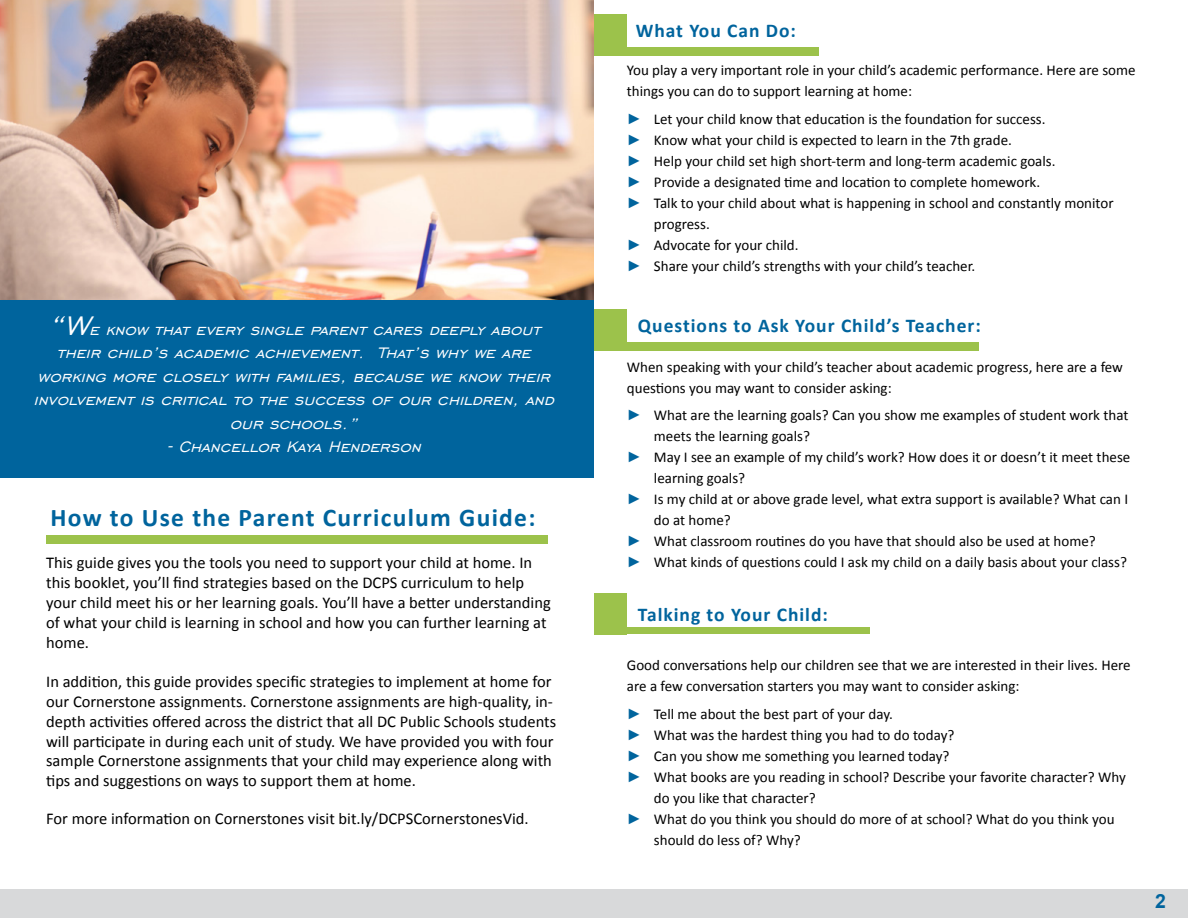
<style>
.page{position:relative;width:1188px;height:918px;background:#fff}
.page>*{position:absolute;margin:0;border:0;box-sizing:border-box;transform-origin:0 0}
.t1{font:700 25.5px "Calibri";letter-spacing:.05em;color:#00649d}
.t2{font:italic 19.5px/23.4px "Engravers Gothic BT";color:#fff;text-align:center}
.t3{font:700 19.5px "Calibri";letter-spacing:.05em;color:#00649d}
.t4{font:700 19.5px "Arial";color:#00649d}
.t5{font:16.5px/19.8px "Calibri";color:#000}
.t6{font:15px/21px "Calibri";color:#000}
.s1{font-size:34.5px}
.s2{font-family:"Arial";color:#00649d}
</style>
<div class="page">
<img style="left:0;top:0;width:594px;height:300px">
<div style="left:0;top:300px;width:594px;height:177px;background:#00649d"></div>
<div style="left:46px;top:535px;width:502px;height:8px;background:#9cc24b"></div>
<div style="left:0;top:889px;width:594px;height:29px;background:#d8d9da"></div>
<div style="left:594px;top:47px;width:225px;height:9px;background:#9cc24b"></div>
<div style="left:594px;top:342px;width:384px;height:9px;background:#9cc24b"></div>
<div style="left:594px;top:627px;width:275px;height:7px;background:#9cc24b"></div>
<div style="left:594px;top:15px;width:33px;height:41px;background:#9cc24b"></div>
<div style="left:594px;top:310px;width:33px;height:41px;background:#9cc24b"></div>
<div style="left:594px;top:593px;width:33px;height:41px;background:#9cc24b"></div>
<div style="left:594px;top:889px;width:594px;height:29px;background:#d8d9da"></div>
<p class="t2" style="left:34px;top:317px;width:527px"><span class="s1">“W</span>eknow thateverysingleparentcaresdeeplyabout their child’sacademic achievement. That’swhyweare working morecloselywith families,becauseweknow their involvementiscriticalto thesuccessofour children,and our schools.”<br>-Chancellor KayaHenderson</p>
<h1 class="t1" style="left:50px;top:501px;width:487px">How to Use the Parent Curriculum Guide:</h1>
<p class="t5" style="left:46px;top:553px;width:506px">This guide gives you the tools you need to support your child at home. In this booklet, you’ll find strategies based on the DCPS curriculum to help your child meet his or her learning goals. You’ll have a better understanding of what your child is learning in school and how you can further learning at home.</p>
<p class="t5" style="left:46px;top:672px;width:512px">In addition, this guide provides specific strategies to implement at home for our Cornerstone assignments. Cornerstone assignments are high-quality, in&shy;depth activities offered across the district that all DC Public Schools students will participate in during each unit of study. We have provided you with four sample Cornerstone assignments that your child may experience along with tips and suggestions on ways to support them at home.</p>
<p class="t5" style="left:46px;top:809px;width:484px">For more information on Cornerstones visit bit.ly/DCPSCornerstonesVid.</p>
<h2 class="t3" style="left:636px;top:18px;width:162px">What You Can Do:</h2>
<p class="t6" style="left:627px;top:60px;width:510px">You play a very important role in your child’s academic performance. Here are some things you can do to support learning at home:</p>
<p class="t6" style="left:627px;top:109px;width:420px"><span class="s2">►</span> Let your child know that education is the foundation for success.</p>
<p class="t6" style="left:627px;top:130px;width:387px"><span class="s2">►</span> Know what your child is expected to learn in the 7th grade.</p>
<p class="t6" style="left:627px;top:151px;width:430px"><span class="s2">►</span> Help your child set high short-term and long-term academic goals.</p>
<p class="t6" style="left:627px;top:172px;width:415px"><span class="s2">►</span> Provide a designated time and location to complete homework.</p>
<p class="t6" style="left:627px;top:193px;width:488px"><span class="s2">►</span> Talk to your child about what is happening in school and constantly monitor</p>
<p class="t6" style="left:654px;top:214px;width:57px">progress.</p>
<p class="t6" style="left:627px;top:235px;width:173px"><span class="s2">►</span> Advocate for your child.</p>
<p class="t6" style="left:627px;top:256px;width:350px"><span class="s2">►</span> Share your child’s strengths with your child’s teacher.</p>
<h2 class="t3" style="left:638px;top:313px;width:344px">Questions to Ask Your Child’s Teacher:</h2>
<p class="t6" style="left:627px;top:356px;width:498px">When speaking with your child’s teacher about academic progress, here are a few questions you may want to consider asking:</p>
<p class="t6" style="left:627px;top:405px;width:503px"><span class="s2">►</span> What are the learning goals? Can you show me examples of student work that</p>
<p class="t6" style="left:654px;top:426px;width:158px">meets the learning goals?</p>
<p class="t6" style="left:627px;top:447px;width:505px"><span class="s2">►</span> May I see an example of my child’s work? How does it or doesn’t it meet these</p>
<p class="t6" style="left:654px;top:468px;width:93px">learning goals?</p>
<p class="t6" style="left:627px;top:489px;width:503px"><span class="s2">►</span> Is my child at or above grade level, what extra support is available? What can I</p>
<p class="t6" style="left:654px;top:510px;width:78px">do at home?</p>
<p class="t6" style="left:627px;top:531px;width:470px"><span class="s2">►</span> What classroom routines do you have that should also be used at home?</p>
<p class="t6" style="left:627px;top:552px;width:502px"><span class="s2">►</span> What kinds of questions could I ask my child on a daily basis about your class?</p>
<h2 class="t3" style="left:638px;top:602px;width:191px">Talking to Your Child:</h2>
<p class="t6" style="left:627px;top:655px;width:505px">Good conversations help our children see that we are interested in their lives. Here are a few conversation starters you may want to consider asking:</p>
<p class="t6" style="left:627px;top:704px;width:268px"><span class="s2">►</span> Tell me about the best part of your day.</p>
<p class="t6" style="left:627px;top:725px;width:329px"><span class="s2">►</span> What was the hardest thing you had to do today?</p>
<p class="t6" style="left:627px;top:746px;width:324px"><span class="s2">►</span> Can you show me something you learned today?</p>
<p class="t6" style="left:627px;top:767px;width:500px"><span class="s2">►</span> What books are you reading in school? Describe your favorite character? Why</p>
<p class="t6" style="left:654px;top:788px;width:163px">do you like that character?</p>
<p class="t6" style="left:627px;top:809px;width:489px"><span class="s2">►</span> What do you think you should do more of at school? What do you think you</p>
<p class="t6" style="left:654px;top:830px;width:148px">should do less of? Why?</p>
<h2 class="t4" style="left:1155px;top:888px;width:12px">2</h2>
</div>
